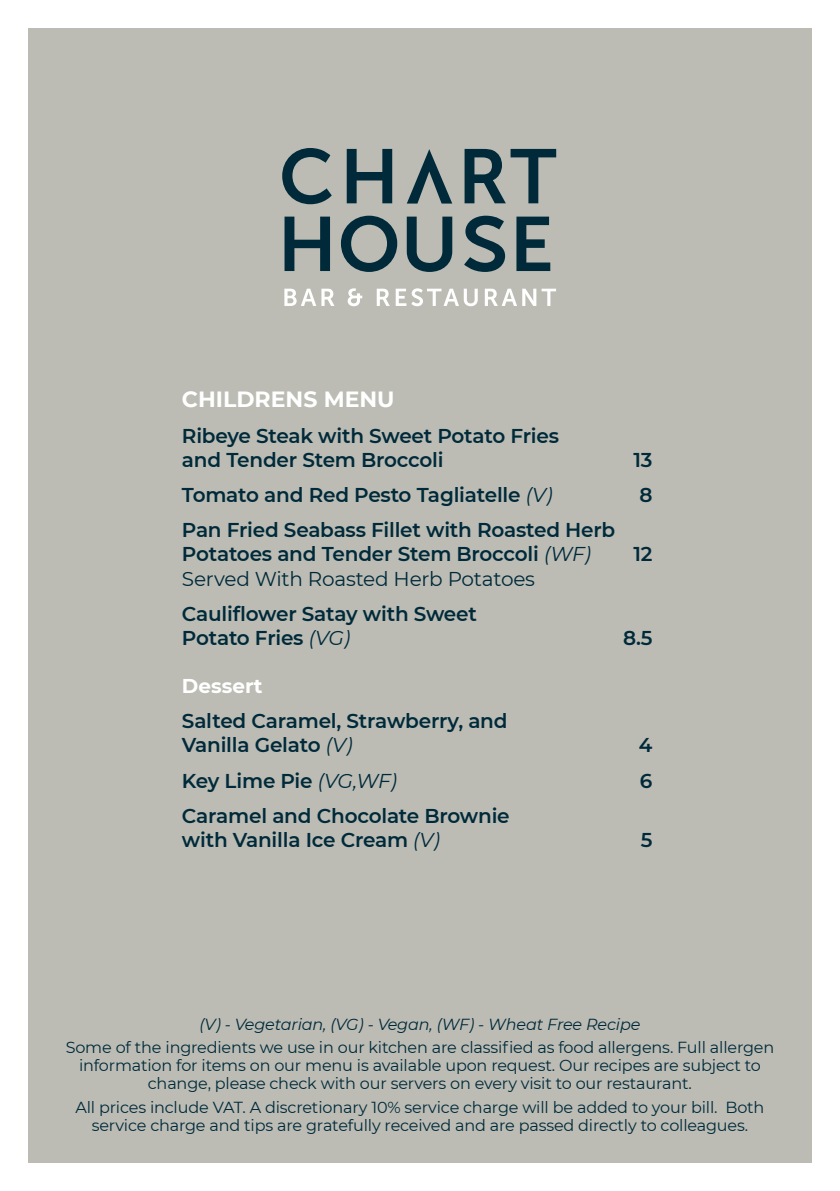
<style>
.page{position:relative;width:840px;height:1191px;background:#fff}
.page>*{position:absolute;margin:0;border:0;box-sizing:border-box;transform-origin:0 0}
.t1{font:700 22px "Montserrat";color:#fff}
.t2{font:600 20px/24px "Montserrat";letter-spacing:-.01em;color:#002a3a}
.t3{font:20px "Montserrat";letter-spacing:-.01em;color:#002a3a}
.t4{font:700 20px "Montserrat";color:#fff}
.t5{font:16px/18px "Montserrat";letter-spacing:-.01em;color:#002a3a;text-align:center}
.t6{font:italic 16px "Montserrat";letter-spacing:-.01em;color:#002a3a}
.s1{font-weight:400;font-style:italic}
</style>
<div class="page">
<div style="left:28px;top:28px;width:783px;height:1134px;background:#bcbcb4"></div>
<svg style="left:282px;top:148px;width:49px;height:56px"></svg>
<svg style="left:346px;top:149px;width:46px;height:54px"></svg>
<svg style="left:464px;top:149px;width:92px;height:54px"></svg>
<svg style="left:284px;top:217px;width:46px;height:54px"></svg>
<svg style="left:341px;top:216px;width:56px;height:56px"></svg>
<svg style="left:406px;top:217px;width:46px;height:55px"></svg>
<svg style="left:464px;top:216px;width:41px;height:56px"></svg>
<svg style="left:516px;top:217px;width:34px;height:54px"></svg>
<svg style="left:407px;top:149px;width:45px;height:54px"></svg>
<svg style="left:284px;top:288px;width:271px;height:18px"></svg>
<h1 class="t1" style="left:182px;top:384px;width:214px">CHILDRENS MENU</h1>
<p class="t2" style="left:182px;top:423px;width:378px">Ribeye Steak with Sweet Potato Fries and Tender Stem Broccoli</p>
<p class="t2" style="left:633px;top:447px;width:21px">13</p>
<p class="t2" style="left:182px;top:482px;width:372px">Tomato and Red Pesto Tagliatelle <span class="s1">(V)</span></p>
<p class="t2" style="left:639px;top:482px;width:15px">8</p>
<p class="t2" style="left:182px;top:517px;width:434px">Pan Fried Seabass Fillet with Roasted Herb<br>Potatoes and Tender Stem Broccoli <span class="s1">(WF)</span></p>
<p class="t2" style="left:633px;top:541px;width:21px">12</p>
<p class="t3" style="left:182px;top:564px;width:354px">Served With Roasted Herb Potatoes</p>
<p class="t2" style="left:182px;top:601px;width:296px">Cauliflower Satay with Sweet<br>Potato Fries <span class="s1">(VG)</span></p>
<p class="t4" style="left:182px;top:671px;width:82px">Dessert</p>
<p class="t2" style="left:182px;top:708px;width:327px">Salted Caramel, Strawberry, and<br>Vanilla Gelato <span class="s1">(V)</span></p>
<p class="t2" style="left:622px;top:625px;width:31px">8.5</p>
<p class="t2" style="left:638px;top:732px;width:15px">4</p>
<p class="t2" style="left:182px;top:767px;width:216px">Key Lime Pie <span class="s1">(VG,WF)</span></p>
<p class="t2" style="left:639px;top:767px;width:14px">6</p>
<p class="t2" style="left:182px;top:803px;width:329px">Caramel and Chocolate Brownie with Vanilla Ice Cream <span class="s1">(V)</span></p>
<p class="t2" style="left:640px;top:827px;width:13px">5</p>
<p class="t6" style="left:199px;top:1013px;width:442px">(V) - Vegetarian, (VG) - Vegan, (WF) - Wheat Free Recipe</p>
<p class="t5" style="left:66px;top:1038px;width:709px">Some of the ingredients we use in our kitchen are classified as food allergens. Full allergen information for items on our menu is available upon request. Our recipes are subject to change, please check with our servers on every visit to our restaurant.</p>
<p class="t5" style="left:75px;top:1097px;width:690px">All prices include VAT. A discretionary 10% service charge will be added to your bill. Both service charge and tips are gratefully received and are passed directly to colleagues.</p>
</div>
